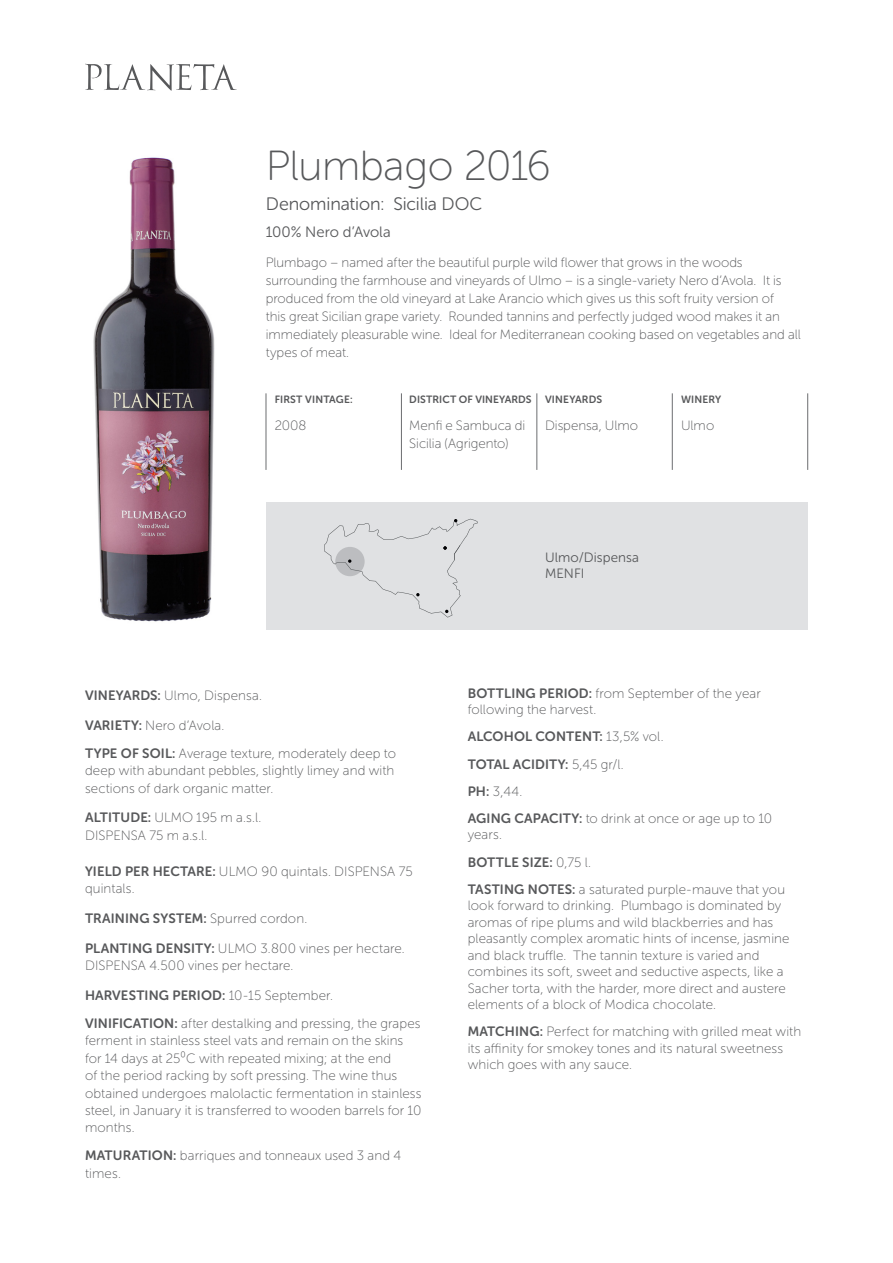
<style>
.page{position:relative;width:893px;height:1263px;background:#fff}
.page>*{position:absolute;margin:0;border:0;box-sizing:border-box;transform-origin:0 0}
.titolo_vino{font:42px "Museo Sans Rounded 100";letter-spacing:-.015em;color:#57585a}
.titolo_vino-2{font:18px "Museo Sans Rounded 300";letter-spacing:-.005em;color:#57585a}
.titolo_vino-3{font:15px "Museo Sans Rounded 300";letter-spacing:.005em;color:#57585a}
.par_elenco{font:13.5px/17.4px "Museo Sans Rounded 100";letter-spacing:.005em;color:#57585a}
.par_elenco-2{font:13.5px "Museo Sans Rounded 700";letter-spacing:.01em;color:#57585a}
.par_TITOLETTO___test{font:13.5px/18px "Museo Sans Rounded 100";color:#57585a}
.par_elenco-3{font:13.5px/16.2px "Museo Sans Rounded 300";letter-spacing:.01em;color:#57585a}
.titoletto_tabella{font:10.5px "Museo Sans Rounded 700";letter-spacing:.01em;color:#57585a}
.par_TITOLETTO___test-2{font:10.5px "Museo Sans Rounded 700";letter-spacing:.02em;color:#57585a}
.s1{font-family:"Museo Sans Rounded 700"}
.s2{font-family:"Museo Sans Rounded 100"}
</style>
<div class="page">
<img style="left:93px;top:157px;width:122px;height:465px">
<hr style="left:401px;top:393px;width:1px;height:77px;background:#6c6d70">
<hr style="left:266px;top:393px;width:1px;height:77px;background:#6c6d70">
<hr style="left:537px;top:393px;width:1px;height:77px;background:#6c6d70">
<hr style="left:672px;top:393px;width:1px;height:77px;background:#6c6d70">
<hr style="left:807px;top:393px;width:1px;height:77px;background:#6c6d70">
<svg style="left:85px;top:64px;width:152px;height:27px"></svg>
<div style="left:266px;top:502px;width:542px;height:128px;background:#e0e1e3"></div>
<svg style="left:324px;top:519px;width:154px;height:98px"></svg>
<p class="titolo_vino" style="left:266px;top:144px;width:287px">Plumbago 2016</p>
<p class="titolo_vino-2" style="left:266px;top:195px;width:218px">Denomination: Sicilia DOC</p>
<p class="titolo_vino-3" style="left:266px;top:224px;width:126px">100% Nero d’Avola</p>
<p class="par_elenco" style="left:266px;top:253px;width:537px;line-height:18px">Plumbago – named after the beautiful purple wild flower that grows in the woods surrounding the farmhouse and vineyards of Ulmo – is a single-variety Nero d’Avola. It is produced from the old vineyard at Lake Arancio which gives us this soft fruity version of<br>this great Sicilian grape variety. Rounded tannins and perfectly judged wood makes it an immediately pleasurable wine. Ideal for Mediterranean cooking based on vegetables and all types of meat.</p>
<p class="par_TITOLETTO___test-2" style="left:275px;top:394px;width:80px">FIRST VINTAGE:</p>
<p class="par_TITOLETTO___test" style="left:275px;top:416px;width:33px">2008</p>
<p class="titoletto_tabella" style="left:409px;top:394px;width:124px">DISTRICT OF VINEYARDS</p>
<p class="par_TITOLETTO___test" style="left:409px;top:416px;width:118px">Menfi e Sambuca di<br>Sicilia (Agrigento)</p>
<p class="titoletto_tabella" style="left:545px;top:394px;width:59px">VINEYARDS</p>
<p class="par_TITOLETTO___test" style="left:545px;top:416px;width:95px">Dispensa, Ulmo</p>
<p class="titoletto_tabella" style="left:681px;top:394px;width:42px">WINERY</p>
<p class="par_TITOLETTO___test" style="left:681px;top:416px;width:35px">Ulmo</p>
<p class="par_elenco" style="left:85px;top:687px;width:178px"><span class="s1">VINEYARDS:</span> Ulmo, Dispensa.</p>
<p class="par_elenco" style="left:85px;top:716px;width:141px"><span class="s1">VARIETY:</span> Nero d’Avola.</p>
<p class="par_elenco" style="left:85px;top:744px;width:312px"><span class="s1">TYPE OF SOIL:</span> Average texture, moderately deep to deep with abundant pebbles, slightly limey and with sections of dark organic matter.</p>
<p class="par_elenco" style="left:85px;top:809px;width:178px"><span class="s1">ALTITUDE:</span> ULMO 195 m a.s.l.<br>DISPENSA 75 m a.s.l.</p>
<p class="par_elenco" style="left:85px;top:863px;width:329px"><span class="s1">YIELD PER HECTARE:</span> ULMO 90 quintals. DISPENSA 75 quintals.</p>
<p class="par_elenco-2" style="left:85px;top:911px;width:224px">TRAINING SYSTEM: <span class="s2">Spurred cordon.</span></p>
<p class="par_elenco" style="left:85px;top:939px;width:321px"><span class="s1">PLANTING DENSITY:</span> ULMO 3.800 vines per hectare.<br>DISPENSA 4.500 vines per hectare.</p>
<p class="par_elenco-2" style="left:85px;top:987px;width:249px">HARVESTING PERIOD: <span class="s2">10-15 September.</span></p>
<p class="par_elenco" style="left:85px;top:1014px;width:338px"><span class="s1">VINIFICATION:</span> after destalking and pressing, the grapes ferment in stainless steel vats and remain on the skins for 14 days at 25⁰C with repeated mixing; at the end<br>of the period racking by soft pressing. The wine thus obtained undergoes malolactic fermentation in stainless steel, in January it is transferred to wooden barrels for 10 months.</p>
<p class="par_elenco" style="left:85px;top:1147px;width:318px"><span class="s1">MATURATION:</span> barriques and tonneaux used 3 and 4 times.</p>
<p class="par_elenco-3" style="left:545px;top:549px;width:96px">Ulmo/Dispensa<br>MENFI</p>
<p class="par_elenco" style="left:468px;top:685px;width:294px;line-height:16.5px"><span class="s1">BOTTLING PERIOD:</span> from September of the year following the harvest.</p>
<p class="par_elenco-2" style="left:468px;top:729px;width:197px">ALCOHOL CONTENT: <span class="s2">13,5% vol.</span></p>
<p class="par_elenco-2" style="left:468px;top:756px;width:157px">TOTAL ACIDITY: <span class="s2">5,45 gr/l.</span></p>
<p class="par_elenco" style="left:468px;top:782px;width:56px"><span class="s1">PH:</span> 3,44.</p>
<p class="par_elenco" style="left:468px;top:810px;width:306px;line-height:16.5px"><span class="s1">AGING CAPACITY:</span> to drink at once or age up to 10 years.</p>
<p class="par_elenco-2" style="left:468px;top:854px;width:125px">BOTTLE SIZE: <span class="s2">0,75 l.</span></p>
<p class="par_elenco" style="left:468px;top:881px;width:323px;line-height:16.5px"><span class="s1">TASTING NOTES:</span> a saturated purple-mauve that you look forward to drinking. Plumbago is dominated by aromas of ripe plums and wild blackberries and has pleasantly complex aromatic hints of incense, jasmine and black truffle. The tannin texture is varied and combines its soft, sweet and seductive aspects, like a Sacher torta, with the harder, more direct and austere elements of a block of Modica chocolate.</p>
<p class="par_elenco" style="left:468px;top:1023px;width:335px;line-height:16.5px"><span class="s1">MATCHING:</span> Perfect for matching with grilled meat with its affinity for smokey tones and its natural sweetness which goes with any sauce.</p>
</div>
